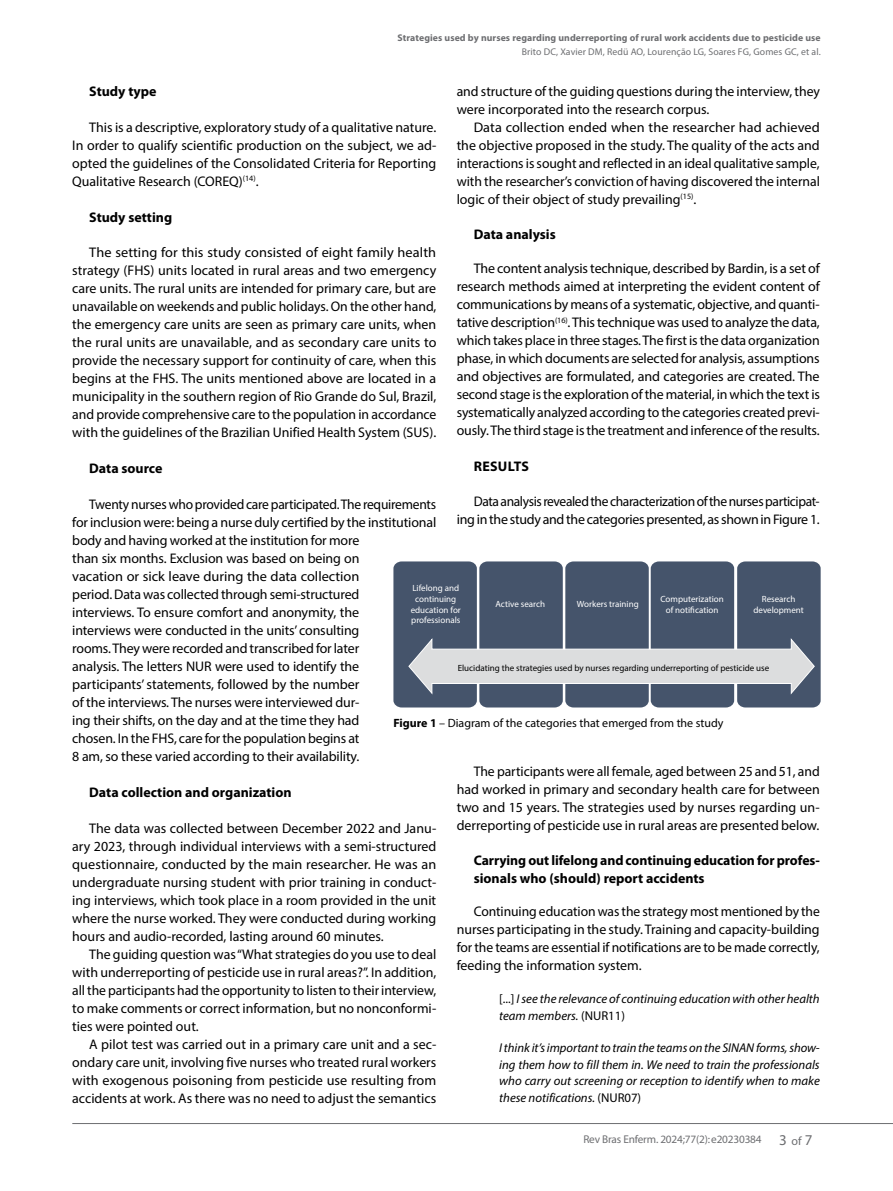
<style>
.page{position:relative;width:893px;height:1191px;background:#fff}
.page>*{position:absolute;margin:0;border:0;box-sizing:border-box;transform-origin:0 0}
.t1{font:13.95px/18px "Myriad Pro";letter-spacing:-.01em;color:#000;text-align:justify}
.t2{font:700 13.95px/18px "Myriad Pro";color:#000}
.t3{font:13.95px/18px "Myriad Pro";letter-spacing:-.03em;color:#000;text-align:right}
.t4{font:700 13.95px "Myriad Pro";letter-spacing:.02em;color:#000}
.t5{font:italic 12.75px/16.5px "Myriad Pro";color:#000}
.t6{font:12px "Myriad Pro";color:#000}
.t7{font:11.25px "Myriad Pro";letter-spacing:-.015em;color:#6d6e71}
.t8{font:700 9.75px "Myriad Pro";letter-spacing:.01em;color:#6d6e71}
.t9{font:9.75px "Myriad Pro";letter-spacing:.01em;color:#6d6e71}
.t10{font:9px/10.8px "Myriad Pro";color:#fff;text-align:center}
.t11{font:9px "Myriad Pro";color:#000}
.s1{font-weight:700}
.s2{font-style:normal}
.s3{font-size:15px}
.s4{font-size:12px}
</style>
<div class="page">
<hr style="left:72px;top:1123px;width:821px;height:1px;background:#6d6e71">
<svg style="left:393px;top:561px;width:428px;height:146px;background:#6c7789"></svg>
<p class="t8" style="left:398px;top:33px;width:425px">Strategies used by nurses regarding underreporting of rural work accidents due to pesticide use</p>
<p class="t9" style="left:522px;top:46px;width:300px">Brito DC, Xavier DM, Redü AO, Lourenção LG, Soares FG, Gomes GC, et al.</p>
<p class="t1" style="left:457px;top:82px;width:365px">and structure of the guiding questions during the interview, they were incorporated into the research corpus.</p>
<p class="t1" style="left:457px;top:118px;width:365px;text-indent:17px">Data collection ended when the researcher had achieved the objective proposed in the study. The quality of the acts and interactions is sought and reflected in an ideal qualitative sample, with the researcher’s conviction of having discovered the internal logic of their object of study prevailing<sup>(15)</sup>.</p>
<p class="t2" style="left:474px;top:225px;width:84px">Data analysis</p>
<p class="t1" style="left:457px;top:259px;width:365px;text-indent:17px">The content analysis technique, described by Bardin, is a set of research methods aimed at interpreting the evident content of communications by means of a systematic, objective, and quanti&shy;tative description<sup>(16)</sup>. This technique was used to analyze the data, which takes place in three stages. The first is the data organization phase, in which documents are selected for analysis, assumptions and objectives are formulated, and categories are created. The second stage is the exploration of the material, in which the text is systematically analyzed according to the categories created previ&shy;ously. The third stage is the treatment and inference of the results.</p>
<p class="t4" style="left:474px;top:459px;width:57px">RESULTS</p>
<p class="t3" style="left:457px;top:492px;width:365px">Data analysis revealed the characterization of the nurses participat&shy;ing in the study and the categories presented, as shown in Figure 1.</p>
<p class="t2" style="left:89px;top:82px;width:69px">Study type</p>
<p class="t1" style="left:72px;top:118px;width:366px;text-indent:17px">This is a descriptive, exploratory study of a qualitative nature.<br>In order to qualify scientific production on the subject, we ad&shy;opted the guidelines of the Consolidated Criteria for Reporting Qualitative Research (COREQ)<sup>(14)</sup>.</p>
<p class="t2" style="left:89px;top:208px;width:84px">Study setting</p>
<p class="t1" style="left:72px;top:243px;width:366px;text-indent:17px">The setting for this study consisted of eight family health strategy (FHS) units located in rural areas and two emergency care units. The rural units are intended for primary care, but are unavailable on weekends and public holidays. On the other hand, the emergency care units are seen as primary care units, when the rural units are unavailable, and as secondary care units to provide the necessary support for continuity of care, when this begins at the FHS. The units mentioned above are located in a municipality in the southern region of Rio Grande do Sul, Brazil, and provide comprehensive care to the population in accordance with the guidelines of the Brazilian Unified Health System (SUS).</p>
<p class="t2" style="left:89px;top:460px;width:75px">Data source</p>
<p class="t1" style="left:72px;top:495px;width:366px;text-align:left;text-indent:17px">Twenty nurses who provided care participated. The requirements for inclusion were: being a nurse duly certified by the institutional body and having worked at the institution for more<br>than six months. Exclusion was based on being on<br>vacation or sick leave during the data collection<br>period. Data was collected through semi-structured<br>interviews. To ensure comfort and anonymity, the<br>interviews were conducted in the units’ consulting<br>rooms. They were recorded and transcribed for later<br>analysis. The letters NUR were used to identify the<br>participants’ statements, followed by the number<br>of the interviews. The nurses were interviewed dur-<br>ing their shifts, on the day and at the time they had<br>chosen. In the FHS, care for the population begins at<br>8 am, so these varied according to their availability.</p>
<p class="t2" style="left:89px;top:783px;width:204px">Data collection and organization</p>
<p class="t1" style="left:72px;top:819px;width:366px;text-indent:17px">The data was collected between December 2022 and Janu&shy;ary 2023, through individual interviews with a semi-structured questionnaire, conducted by the main researcher. He was an undergraduate nursing student with prior training in conduct&shy;ing interviews, which took place in a room provided in the unit where the nurse worked. They were conducted during working hours and audio-recorded, lasting around 60 minutes.</p>
<p class="t1" style="left:72px;top:945px;width:366px;text-indent:17px">The guiding question was “What strategies do you use to deal with underreporting of pesticide use in rural areas?”. In addition, all the participants had the opportunity to listen to their interview, to make comments or correct information, but no nonconformi&shy;ties were pointed out.</p>
<p class="t1" style="left:72px;top:1035px;width:366px;text-indent:17px">A pilot test was carried out in a primary care unit and a sec&shy;ondary care unit, involving five nurses who treated rural workers with exogenous poisoning from pesticide use resulting from accidents at work. As there was no need to adjust the semantics</p>
<p class="t10" style="left:411px;top:582px;width:52px">Lifelong and continuing education for professionals</p>
<p class="t10" style="left:496px;top:598px;width:51px">Active search</p>
<p class="t10" style="left:577px;top:598px;width:63px">Workers training</p>
<p class="t10" style="left:660px;top:593px;width:65px">Computerization of notification</p>
<p class="t10" style="left:753px;top:593px;width:52px">Research development</p>
<p class="t11" style="left:458px;top:662px;width:313px">Elucidating the strategies used by nurses regarding underreporting of pesticide use</p>
<p class="t6" style="left:393px;top:715px;width:332px"><span class="s1">Figure 1</span> – Diagram of the categories that emerged from the study</p>
<p class="t1" style="left:457px;top:762px;width:365px;text-indent:17px">The participants were all female, aged between 25 and 51, and had worked in primary and secondary health care for between two and 15 years. The strategies used by nurses regarding un&shy;derreporting of pesticide use in rural areas are presented below.</p>
<p class="t2" style="left:474px;top:851px;width:348px">Carrying out lifelong and continuing education for profes&shy;sionals who (should) report accidents</p>
<p class="t1" style="left:457px;top:902px;width:365px;text-indent:17px">Continuing education was the strategy most mentioned by the nurses participating in the study. Training and capacity-building for the teams are essential if notifications are to be made correctly, feeding the information system.</p>
<p class="t5" style="left:499px;top:990px;width:322px"><span class="s2">[...]</span> I see the relevance of continuing education with other health team members. <span class="s2">(NUR11)</span></p>
<p class="t5" style="left:499px;top:1039px;width:322px;text-align:justify">I think it’s important to train the teams on the SINAN forms, show&shy;ing them how to fill them in. We need to train the professionals who carry out screening or reception to identify when to make these notifications. <span class="s2">(NUR07)</span></p>
<p class="t7" style="left:583px;top:1132px;width:231px">Rev Bras Enferm. 2024;77(2):e20230384 <span class="s3">3</span> <span class="s4">of</span> <span class="s3">7</span></p>
</div>
